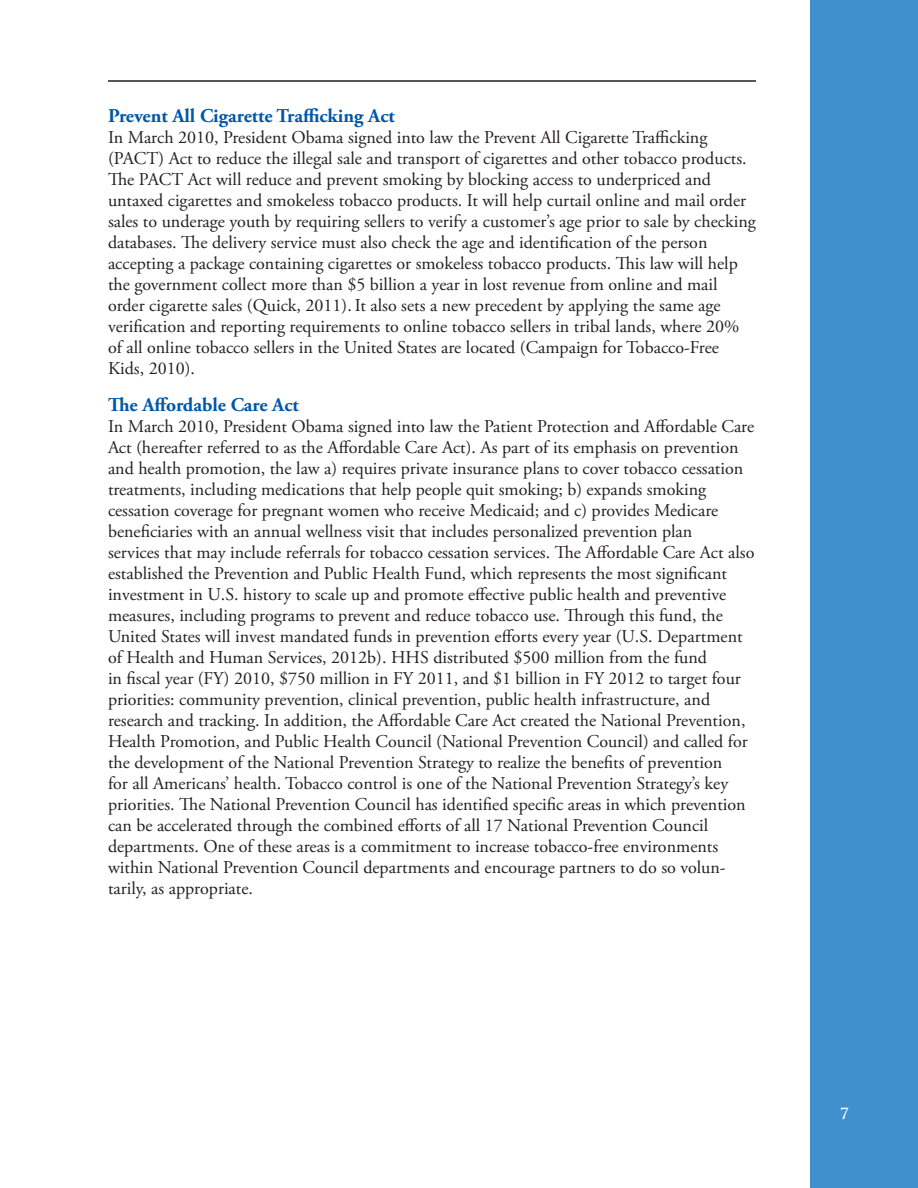
<style>
.page{position:relative;width:918px;height:1188px;background:#fff}
.page>*{position:absolute;margin:0;border:0;box-sizing:border-box;transform-origin:0 0}
.t1{font:700 19.5px "Adobe Garamond Pro";color:#0157a8}
.t2{font:18px/21px "Adobe Garamond Pro";color:#231f20}
.t3{font:700 15px "Trajan";color:#fff}
</style>
<div class="page">
<div style="left:810px;top:0;width:108px;height:1188px;background:#3f90cd"></div>
<hr style="left:108px;top:80px;width:648px;height:2px;background:#231f20">
<h3 class="t1" style="left:108px;top:105px;width:288px">Prevent All Cigarette Trafficking Act</h3>
<p class="t2" style="left:108px;top:128px;width:649px">In March 2010, President Obama signed into law the Prevent All Cigarette Trafficking (PACT) Act to reduce the illegal sale and transport of cigarettes and other tobacco products.<br>The PACT Act will reduce and prevent smoking by blocking access to underpriced and untaxed cigarettes and smokeless tobacco products. It will help curtail online and mail order sales to underage youth by requiring sellers to verify a customer’s age prior to sale by checking databases. The delivery service must also check the age and identification of the person accepting a package containing cigarettes or smokeless tobacco products. This law will help the government collect more than $5 billion a year in lost revenue from online and mail order cigarette sales (Quick, 2011). It also sets a new precedent by applying the same age verification and reporting requirements to online tobacco sellers in tribal lands, where 20% of all online tobacco sellers in the United States are located (Campaign for Tobacco-Free Kids, 2010).</p>
<h3 class="t1" style="left:108px;top:394px;width:192px">The Affordable Care Act</h3>
<p class="t2" style="left:108px;top:417px;width:648px">In March 2010, President Obama signed into law the Patient Protection and Affordable Care Act (hereafter referred to as the Affordable Care Act). As part of its emphasis on prevention and health promotion, the law a) requires private insurance plans to cover tobacco cessation treatments, including medications that help people quit smoking; b) expands smoking cessation coverage for pregnant women who receive Medicaid; and c) provides Medicare beneficiaries with an annual wellness visit that includes personalized prevention plan<br>services that may include referrals for tobacco cessation services. The Affordable Care Act also established the Prevention and Public Health Fund, which represents the most significant investment in U.S. history to scale up and promote effective public health and preventive measures, including programs to prevent and reduce tobacco use. Through this fund, the United States will invest mandated funds in prevention efforts every year (U.S. Department of Health and Human Services, 2012b). HHS distributed $500 million from the fund<br>in fiscal year (FY) 2010, $750 million in FY 2011, and $1 billion in FY 2012 to target four priorities: community prevention, clinical prevention, public health infrastructure, and research and tracking. In addition, the Affordable Care Act created the National Prevention, Health Promotion, and Public Health Council (National Prevention Council) and called for the development of the National Prevention Strategy to realize the benefits of prevention<br>for all Americans’ health. Tobacco control is one of the National Prevention Strategy’s key priorities. The National Prevention Council has identified specific areas in which prevention can be accelerated through the combined efforts of all 17 National Prevention Council departments. One of these areas is a commitment to increase tobacco-free environments within National Prevention Council departments and encourage partners to do so volun&shy;tarily, as appropriate.</p>
<p class="t3" style="left:840px;top:1104px;width:10px">7</p>
</div>
